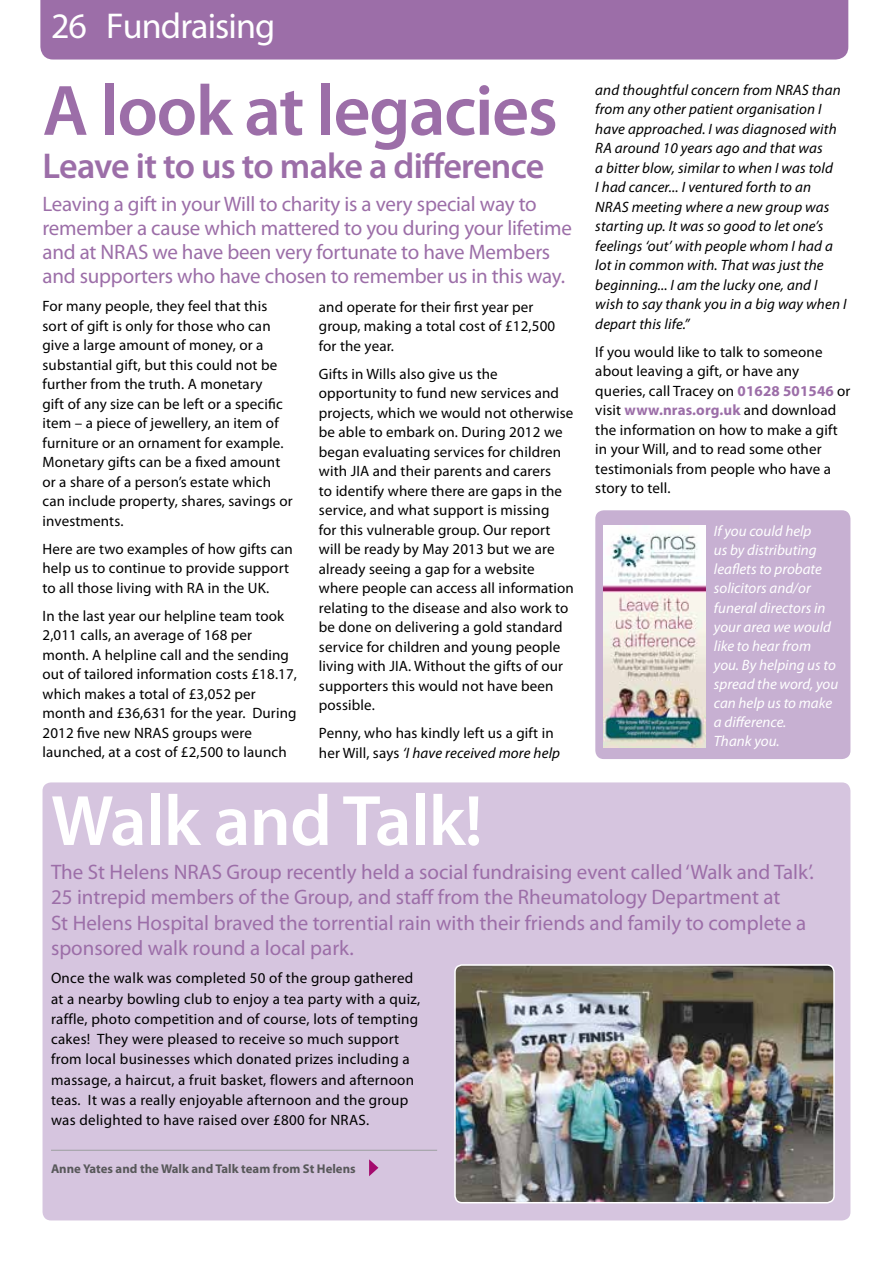
<style>
.page{position:relative;width:893px;height:1263px;background:#fff}
.page>*{position:absolute;margin:0;border:0;box-sizing:border-box;transform-origin:0 0}
.t1{font:600 72px "Myriad Pro";letter-spacing:-.02em;color:#9c6ea8}
.t2{font:600 72px "Myriad Pro";letter-spacing:-.01em;color:#fff}
.t3{font:600 36px "Myriad Pro";letter-spacing:-.02em;color:#9c6ea8}
.t4{font:36px "Myriad Pro";letter-spacing:-.025em;color:#fff}
.t5{font:21px/24px "Myriad Pro";letter-spacing:-.005em;color:#9c6ea8}
.t6{font:15px/19.5px "Myriad Pro";letter-spacing:.01em;color:#000}
.t7{font:italic 15px/19.5px "Myriad Pro";letter-spacing:.01em;color:#000}
.t8{font:italic 15px/19px "Myriad Pro";color:#fff}
.t9{font:700 12.75px "Myriad Pro";color:#58585a}
.s1{font-style:italic}
.s2{font-weight:700;color:#9c6ea8}
</style>
<div class="page">
<div style="left:40px;top:0;width:808px;height:60px;background:#9c6ea8"></div>
<div style="left:43px;top:782px;width:807px;height:438px;background:#d6c5df;border-radius:9px"></div>
<img style="left:455px;top:967px;width:379px;height:235px">
<div style="left:454px;top:964px;width:381px;height:239px;border:2px solid #fff;border-radius:7px"></div>
<svg style="left:369px;top:1159px;width:9px;height:17px"></svg>
<hr style="left:51px;top:1150px;width:386px;height:1px;background:#9c9e9f">
<div style="left:595px;top:510px;width:255px;height:249px;background:#c7b0d2;border-radius:9px"></div>
<img style="left:604px;top:525px;width:101px;height:222px">
<h2 class="t4" style="left:51px;top:3px;width:226px">26 Fundraising</h2>
<h1 class="t1" style="left:43px;top:65px;width:517px">A look at legacies</h1>
<h2 class="t3" style="left:43px;top:143px;width:503px">Leave it to us to make a difference</h2>
<h3 class="t5" style="left:43px;top:191px;width:531px">Leaving a gift in your Will to charity is a very special way to remember a cause which mattered to you during your lifetime and at NRAS we have been very fortunate to have Members and supporters who have chosen to remember us in this way.</h3>
<p class="t6" style="left:43px;top:296px;width:252px">For many people, they feel that this sort of gift is only for those who can give a large amount of money, or a substantial gift, but this could not be further from the truth. A monetary<br>gift of any size can be left or a specific item – a piece of jewellery, an item of furniture or an ornament for example.<br>Monetary gifts can be a fixed amount or a share of a person’s estate which can include property, shares, savings or investments.</p>
<p class="t6" style="left:43px;top:539px;width:252px">Here are two examples of how gifts can help us to continue to provide support to all those living with RA in the UK.</p>
<p class="t6" style="left:43px;top:606px;width:256px">In the last year our helpline team took 2,011 calls, an average of 168 per month. A helpline call and the sending out of tailored information costs £18.17, which makes a total of £3,052 per month and £36,631 for the year. During 2012 five new NRAS groups were launched, at a cost of £2,500 to launch</p>
<p class="t6" style="left:319px;top:297px;width:238px">and operate for their first year per group, making a total cost of £12,500 for the year.</p>
<p class="t6" style="left:319px;top:364px;width:257px">Gifts in Wills also give us the opportunity to fund new services and projects, which we would not otherwise be able to embark on. During 2012 we began evaluating services for children with JIA and their parents and carers<br>to identify where there are gaps in the service, and what support is missing<br>for this vulnerable group. Our report will be ready by May 2013 but we are already seeing a gap for a website where people can access all information relating to the disease and also work to be done on delivering a gold standard service for children and young people living with JIA. Without the gifts of our supporters this would not have been possible.</p>
<p class="t6" style="left:319px;top:723px;width:243px">Penny, who has kindly left us a gift in her Will, says <span class="s1">‘I have received more help</span></p>
<p class="t7" style="left:595px;top:80px;width:253px">and thoughtful concern from NRAS than from any other patient organisation I have approached. I was diagnosed with RA around 10 years ago and that was<br>a bitter blow, similar to when I was told<br>I had cancer... I ventured forth to an NRAS meeting where a new group was starting up. It was so good to let one’s feelings ‘out’ with people whom I had a lot in common with. That was just the beginning... I am the lucky one, and I wish to say thank you in a big way when I depart this life.”</p>
<p class="t6" style="left:595px;top:342px;width:257px">If you would like to talk to someone about leaving a gift, or have any queries, call Tracey on <span class="s2">01628 501546</span> or visit <span class="s2">www.nras.org.uk</span> and download the information on how to make a gift in your Will, and to read some other testimonials from people who have a story to tell.</p>
<p class="t8" style="left:714px;top:521px;width:126px">If you could help<br>us by distributing leaflets to probate solicitors and/or funeral directors in your area we would like to hear from you. By helping us to spread the word, you can help us to make a difference.<br>Thank you.</p>
<h1 class="t2" style="left:51px;top:775px;width:433px">Walk and Talk!</h1>
<p class="t5" style="left:51px;top:859px;width:764px;line-height:25.5px">The St Helens NRAS Group recently held a social fundraising event called ‘Walk and Talk’.<br>25 intrepid members of the Group, and staff from the Rheumatology Department at<br>St Helens Hospital braved the torrential rain with their friends and family to complete a sponsored walk round a local park.</p>
<p class="t6" style="left:51px;top:968px;width:371px;line-height:20.2px">Once the walk was completed 50 of the group gathered at a nearby bowling club to enjoy a tea party with a quiz, raffle, photo competition and of course, lots of tempting cakes! They were pleased to receive so much support from local businesses which donated prizes including a massage, a haircut, a fruit basket, flowers and afternoon teas. It was a really enjoyable afternoon and the group was delighted to have raised over £800 for NRAS.</p>
<p class="t9" style="left:51px;top:1160px;width:306px">Anne Yates and the Walk and Talk team from St Helens</p>
</div>
